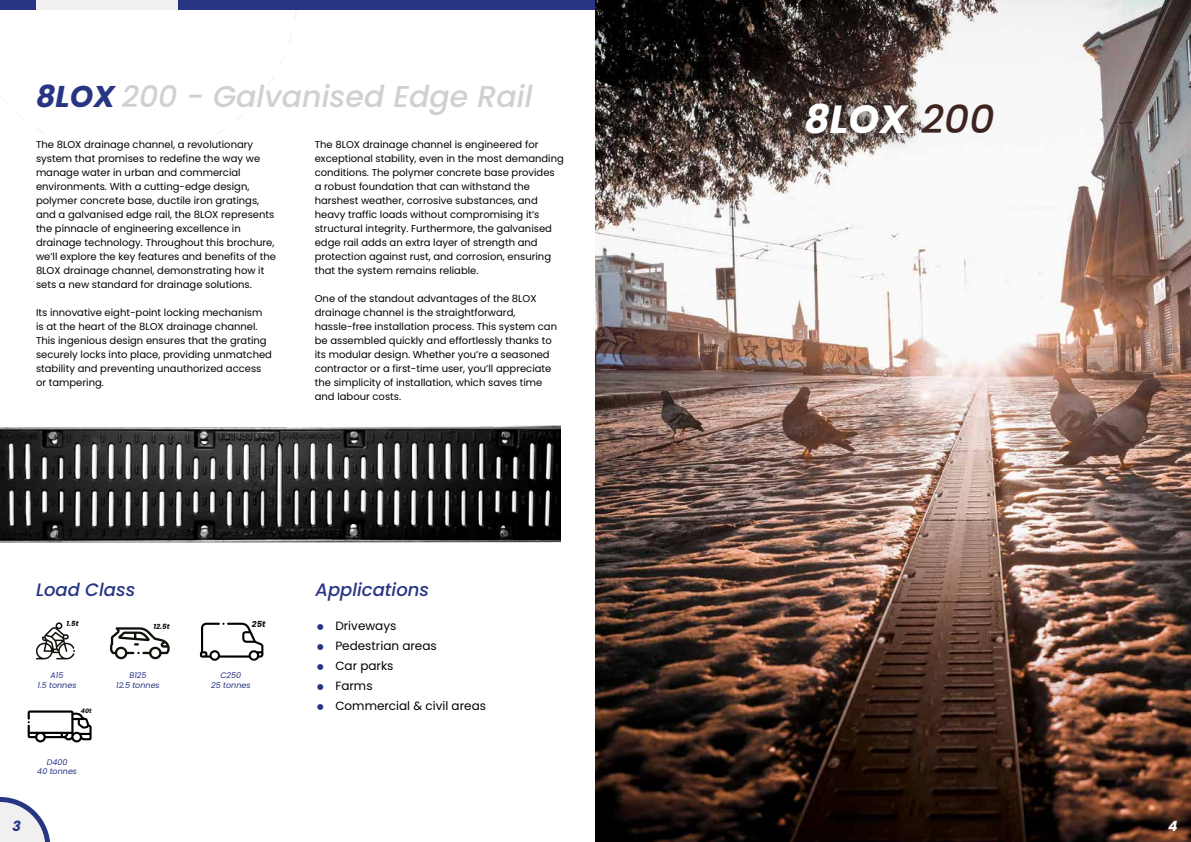
<style>
.page{position:relative;width:1191px;height:842px;background:#fff}
.page>*{position:absolute;margin:0;border:0;box-sizing:border-box;transform-origin:0 0}
.t1{font:italic 700 39.3px "Poppins";color:#fff}
.t2{font:italic 500 30px "Poppins";color:#d0d0d0}
.t3{font:24px/20px "Poppins";color:#283583;text-align:justify}
.t4{font:italic 500 18px "Poppins";color:#283583}
.t5{font:italic 700 14px "Poppins";color:#283583}
.t6{font:italic 700 14px "Poppins";color:#fff}
.t7{font:12px/20px "Poppins";color:#000}
.t8{font:10px/14px "Poppins";color:#000}
.t9{font:italic 700 8.4px "Poppins";color:#12100b}
.t10{font:italic 8px/9.6px "Poppins";color:#283583;text-align:center}
.t11{font:italic 700 7.1px "Poppins";color:#12100b}
.t12{font:italic 700 6.2px "Poppins";color:#12100b}
.s1{font-weight:700;color:#283583}
.s2{font-weight:500;color:#3d2420}
</style>
<div class="page">
<div style="left:0;top:0;width:1191px;height:10px;background:#283583"></div>
<div style="left:36px;top:0;width:142px;height:10px;background:#f0f0f1"></div>
<svg style="left:0;top:797px;width:50px;height:45px"></svg>
<img style="left:595px;top:0;width:596px;height:842px">
<div style="left:788px;top:86px;width:138px;height:66px;background:#000;opacity:.5"></div>
<img style="left:0;top:425px;width:560px;height:118px">
<svg style="left:28px;top:710px;width:64px;height:32px"></svg>
<svg style="left:36px;top:622px;width:39px;height:37px"></svg>
<svg style="left:110px;top:627px;width:60px;height:32px"></svg>
<svg style="left:200px;top:623px;width:63px;height:38px"></svg>
<h2 class="t2" style="left:36px;top:79px;width:498px"><span class="s1">8LOX</span> 200 - Galvanised Edge Rail</h2>
<p class="t8" style="left:36px;top:137px;width:242px">The 8LOX drainage channel, a revolutionary system that promises to redefine the way we manage water in urban and commercial environments. With a cutting-edge design, polymer concrete base, ductile iron gratings, and a galvanised edge rail, the 8LOX represents the pinnacle of engineering excellence in drainage technology. Throughout this brochure, we’ll explore the key features and benefits of the 8LOX drainage channel, demonstrating how it sets a new standard for drainage solutions.</p>
<p class="t8" style="left:36px;top:305px;width:237px">Its innovative eight-point locking mechanism is at the heart of the 8LOX drainage channel.<br>This ingenious design ensures that the grating securely locks into place, providing unmatched stability and preventing unauthorized access or tampering.</p>
<p class="t8" style="left:315px;top:137px;width:251px">The 8LOX drainage channel is engineered for exceptional stability, even in the most demanding conditions. The polymer concrete base provides a robust foundation that can withstand the harshest weather, corrosive substances, and heavy traffic loads without compromising it’s structural integrity. Furthermore, the galvanised edge rail adds an extra layer of strength and protection against rust, and corrosion, ensuring that the system remains reliable.</p>
<p class="t8" style="left:315px;top:291px;width:244px">One of the standout advantages of the 8LOX drainage channel is the straightforward, hassle-free installation process. This system can be assembled quickly and effortlessly thanks to its modular design. Whether you’re a seasoned contractor or a first-time user, you’ll appreciate the simplicity of installation, which saves time and labour costs.</p>
<h3 class="t4" style="left:36px;top:579px;width:101px">Load Class</h3>
<h3 class="t4" style="left:315px;top:579px;width:115px">Applications</h3>
<p class="t11" style="left:66px;top:618px;width:14px">1.5t</p>
<p class="t11" style="left:153px;top:622px;width:18px">12.5t</p>
<p class="t9" style="left:252px;top:618px;width:15px">25t</p>
<p class="t10" style="left:37px;top:670px;width:41px">A15<br>1.5 tonnes</p>
<p class="t10" style="left:116px;top:670px;width:45px">B125<br>12.5 tonnes</p>
<p class="t10" style="left:211px;top:670px;width:41px">C250<br>25 tonnes</p>
<p class="t12" style="left:81px;top:707px;width:12px">40t</p>
<p class="t10" style="left:37px;top:757px;width:41px">D400<br>40 tonnes</p>
<h3 class="t3" style="left:315px;top:616px;width:11px">• • • • •</h3>
<p class="t7" style="left:335px;top:616px;width:152px">Driveways<br>Pedestrian areas<br>Car parks<br>Farms<br>Commercial &amp; civil areas</p>
<h3 class="t5" style="left:12px;top:818px;width:10px">3</h3>
<h1 class="t1" style="left:804px;top:97px;width:192px">8LOX <span class="s2">200</span></h1>
<h3 class="t6" style="left:1168px;top:818px;width:11px">4</h3>
</div>
